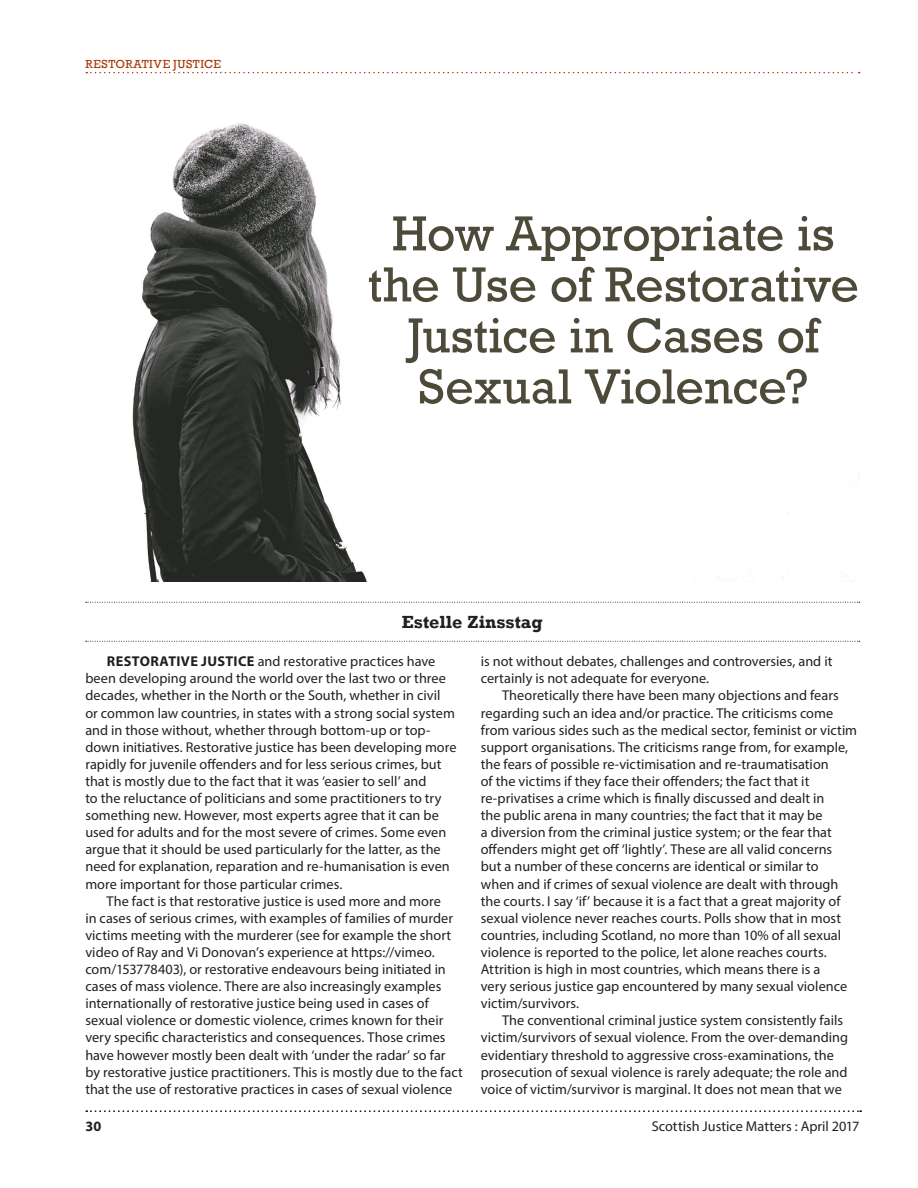
<style>
.page{position:relative;width:918px;height:1188px;background:#fff}
.page>*{position:absolute;margin:0;border:0;box-sizing:border-box;transform-origin:0 0}
.t1{font:50.1px/51px "Rockwell";letter-spacing:-.005em;color:#4d4a39;text-align:center}
.t2{font:700 18px "Rockwell";color:#231f20}
.t3{font:14.25px/17.1px "Myriad Pro";color:#231f20}
.t4{font:700 14.25px "Myriad Pro";color:#231f20}
.t5{font:12px "Rockwell";letter-spacing:.04em;color:#a63a0b}
.s1{font-weight:700}
</style>
<div class="page">
<svg style="left:86px;top:1111px;width:775px;height:1px"></svg>
<img style="left:132px;top:123px;width:727px;height:458px">
<svg style="left:86px;top:602px;width:774px;height:1px"></svg>
<svg style="left:86px;top:641px;width:774px;height:1px"></svg>
<svg style="left:86px;top:72px;width:774px;height:1px"></svg>
<p class="t5" style="left:86px;top:57px;width:137px">RESTORATIVE JUSTICE</p>
<h1 class="t1" style="left:367px;top:209px;width:493px">How Appropriate is the Use of Restorative<br>Justice in Cases of<br>Sexual Violence?</h1>
<p class="t2" style="left:402px;top:611px;width:142px">Estelle Zinsstag</p>
<p class="t3" style="left:481px;top:653px;width:353px">is not without debates, challenges and controversies, and it certainly is not adequate for everyone.</p>
<p class="t3" style="left:481px;top:687px;width:378px;text-indent:21px">Theoretically there have been many objections and fears regarding such an idea and/or practice. The criticisms come from various sides such as the medical sector, feminist or victim support organisations. The criticisms range from, for example, the fears of possible re-victimisation and re-traumatisation<br>of the victims if they face their offenders; the fact that it re-privatises a crime which is finally discussed and dealt in<br>the public arena in many countries; the fact that it may be<br>a diversion from the criminal justice system; or the fear that offenders might get off ‘lightly’. These are all valid concerns<br>but a number of these concerns are identical or similar to<br>when and if crimes of sexual violence are dealt with through the courts. I say ‘if’ because it is a fact that a great majority of sexual violence never reaches courts. Polls show that in most countries, including Scotland, no more than 10% of all sexual violence is reported to the police, let alone reaches courts.<br>Attrition is high in most countries, which means there is a<br>very serious justice gap encountered by many sexual violence victim/survivors.</p>
<p class="t3" style="left:481px;top:1012px;width:369px;text-indent:21px">The conventional criminal justice system consistently fails victim/survivors of sexual violence. From the over-demanding evidentiary threshold to aggressive cross-examinations, the prosecution of sexual violence is rarely adequate; the role and voice of victim/survivor is marginal. It does not mean that we</p>
<p class="t3" style="left:85px;top:653px;width:373px;text-indent:21px"><span class="s1">RESTORATIVE JUSTICE</span> and restorative practices have been developing around the world over the last two or three decades, whether in the North or the South, whether in civil<br>or common law countries, in states with a strong social system and in those without, whether through bottom-up or top&shy;down initiatives. Restorative justice has been developing more rapidly for juvenile offenders and for less serious crimes, but that is mostly due to the fact that it was ‘easier to sell’ and<br>to the reluctance of politicians and some practitioners to try something new. However, most experts agree that it can be used for adults and for the most severe of crimes. Some even argue that it should be used particularly for the latter, as the need for explanation, reparation and re-humanisation is even more important for those particular crimes.</p>
<p class="t3" style="left:85px;top:892px;width:379px;text-indent:21px">The fact is that restorative justice is used more and more<br>in cases of serious crimes, with examples of families of murder victims meeting with the murderer (see for example the short video of Ray and Vi Donovan’s experience at https://vimeo. com/153778403), or restorative endeavours being initiated in cases of mass violence. There are also increasingly examples internationally of restorative justice being used in cases of sexual violence or domestic violence, crimes known for their very specific characteristics and consequences. Those crimes have however mostly been dealt with ‘under the radar’ so far by restorative justice practitioners. This is mostly due to the fact that the use of restorative practices in cases of sexual violence</p>
<p class="t4" style="left:86px;top:1117px;width:17px">30</p>
<p class="t3" style="left:652px;top:1117px;width:209px">Scottish Justice Matters : April 2017</p>
</div>
